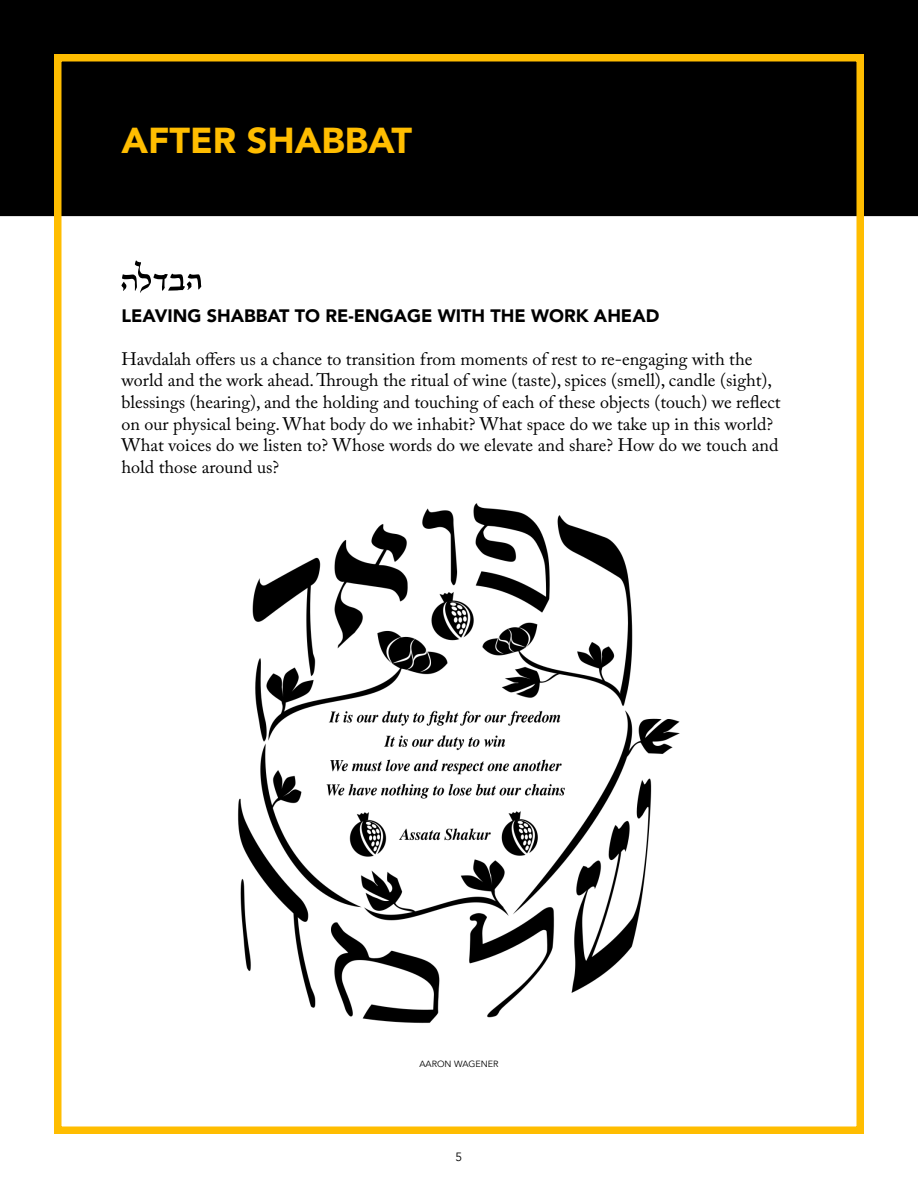
<style>
.page{position:relative;width:918px;height:1188px;background:#fff}
.page>*{position:absolute;margin:0;border:0;box-sizing:border-box;transform-origin:0 0}
.t1{font:900 36px "Avenir";color:#ffbd00}
.t2{font:18px/21.6px "Adobe Caslon Pro";color:#000}
.t3{font:900 18px "Avenir";color:#000}
.t4{font:12px "Avenir";color:#000}
.t5{font:9px "Avenir";color:#000}
</style>
<div class="page">
<div style="left:0;top:0;width:918px;height:216px;background:#000"></div>
<img style="left:238px;top:503px;width:442px;height:520px">
<div style="left:54px;top:54px;width:810px;height:1080px;border:8px solid #ffbd00"></div>
<svg style="left:121px;top:260px;width:80px;height:33px"></svg>
<h1 class="t1" style="left:122px;top:110px;width:292px">AFTER SHABBAT</h1>
<p class="t3" style="left:122px;top:300px;width:539px">LEAVING SHABBAT TO RE-ENGAGE WITH THE WORK AHEAD</p>
<p class="t2" style="left:122px;top:348px;width:661px">Havdalah offers us a chance to transition from moments of rest to re-engaging with the world and the work ahead. Through the ritual of wine (taste), spices (smell), candle (sight), blessings (hearing), and the holding and touching of each of these objects (touch) we reflect on our physical being. What body do we inhabit? What space do we take up in this world?<br>What voices do we listen to? Whose words do we elevate and share? How do we touch and hold those around us?</p>
<p class="t5" style="left:419px;top:1058px;width:81px">AARON WAGENER</p>
<p class="t4" style="left:456px;top:1150px;width:8px">5</p>
</div>
